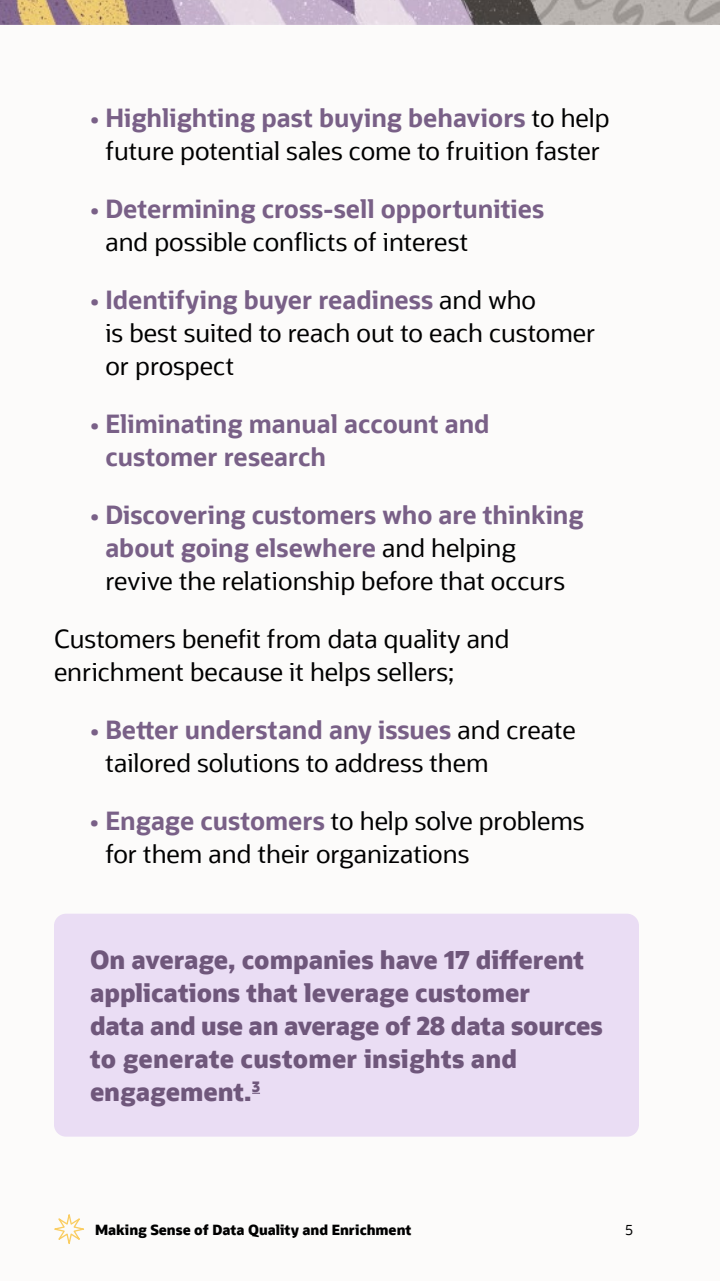
<style>
.page{position:relative;width:720px;height:1281px;background:#fff}
.page>*{position:absolute;margin:0;border:0;box-sizing:border-box;transform-origin:0 0}
.t1{font:25px/33px "Oracle Sans";color:#000}
.t2{font:700 25px/33px "Oracle Sans";color:#796087}
.t3{font:800 25px/33px "Oracle Sans";color:#6f577b}
.t4{font:800 14px "Oracle Sans";color:#000}
.t5{font:14px "Oracle Sans";color:#000}
.s1{font-weight:700;color:#796087}
.s2{font-weight:400;color:#000}
</style>
<div class="page">
<div style="left:0;top:0;width:720px;height:1280px;background:#fcfbfa"></div>
<img style="left:0;top:0;width:720px;height:24px">
<div style="left:54px;top:913px;width:585px;height:223px;background:#eaddf4;border-radius:12px"></div>
<svg style="left:54px;top:1214px;width:30px;height:29px"></svg>
<p class="t1" style="left:90px;top:101px;width:521px;text-align:center"><span class="s1">• Highlighting past buying behaviors</span> to help future potential sales come to fruition faster</p>
<p class="t2" style="left:90px;top:192px;width:456px">• Determining cross-sell opportunities</p>
<p class="t1" style="left:105px;top:225px;width:364px">and possible conflicts of interest</p>
<p class="t1" style="left:105px;top:283px;width:492px;text-indent:-15px"><span class="s1">• Identifying buyer readiness</span> and who<br>is best suited to reach out to each customer or prospect</p>
<p class="t2" style="left:105px;top:407px;width:386px;text-indent:-15px">• Eliminating manual account and customer research</p>
<p class="t2" style="left:105px;top:498px;width:480px;text-indent:-15px">• Discovering customers who are thinking about going elsewhere <span class="s2">and helping revive the relationship before that occurs</span></p>
<p class="t1" style="left:54px;top:622px;width:457px">Customers benefit from data quality and</p>
<p class="t1" style="left:54px;top:655px;width:402px">enrichment because it helps sellers;</p>
<p class="t1" style="left:105px;top:713px;width:472px;text-indent:-15px"><span class="s1">• Better understand any issues</span> and create tailored solutions to address them</p>
<p class="t1" style="left:105px;top:804px;width:481px;text-indent:-15px"><span class="s1">• Engage customers</span> to help solve problems for them and their organizations</p>
<p class="t3" style="left:90px;top:942px;width:514px">On average, companies have 17 different applications that leverage customer<br>data and use an average of 28 data sources to generate customer insights and engagement.<sup>3</sup></p>
<p class="t4" style="left:95px;top:1220px;width:318px">Making Sense of Data Quality and Enrichment</p>
<p class="t5" style="left:625px;top:1221px;width:9px">5</p>
</div>
